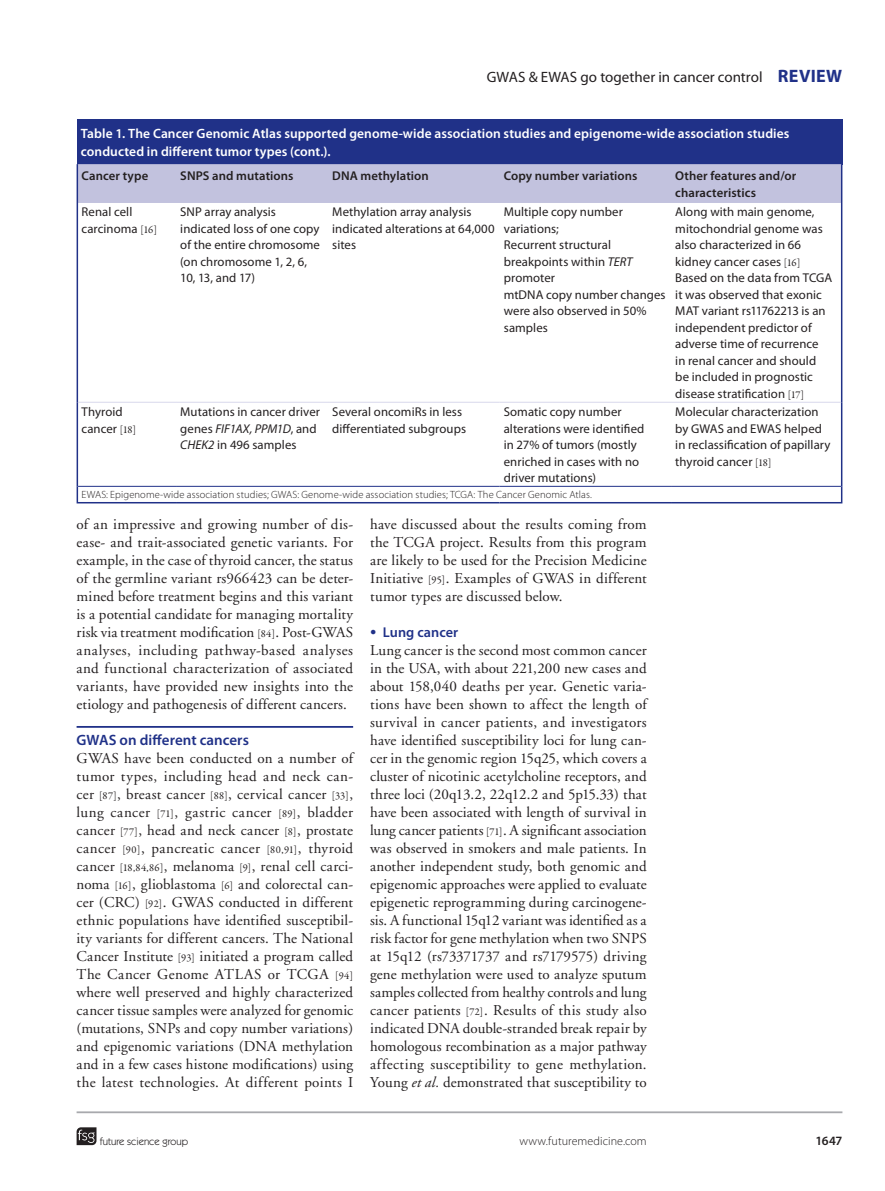
<style>
.page{position:relative;width:885px;height:1191px;background:#fff}
.page>*{position:absolute;margin:0;border:0;box-sizing:border-box;transform-origin:0 0}
.bodyfirst{font:15px/18px "Adobe Garamond";letter-spacing:.01em;color:#231f20;text-align:justify}
.runningtitle{font:15px "Myriad Pro";color:#231f20}
.crosshead1{font:600 15px "Myriad Pro";letter-spacing:.005em;color:#203188}
.t1{font:600 14.25px "Myriad Pro";letter-spacing:.005em;color:#203188}
.box_tabletitle{font:600 13.5px/18px "Myriad Pro";letter-spacing:.005em;color:#fff}
.box_tablebody{font:12.75px/16.5px "Myriad Pro";letter-spacing:.005em;color:#231f20}
.box_tablecolhead{font:600 12.75px/16.5px "Myriad Pro";letter-spacing:.005em;color:#231f20}
.t2{font:300 12px "Myriad Pro";letter-spacing:.005em;color:#231f20}
.box_tablefootnote{font:300 10.5px "Myriad Pro";letter-spacing:.01em;color:#231f20}
.t3{font:10.5px "Itc Kabel";color:#231f20}
.s1{font-weight:700;font-size:18px;color:#203188}
.s2{font-family:"Garamond Premr Pro";font-size:10.5px}
.s3{font-style:italic}
.s4{font-family:"Arial";font-weight:400;font-size:10.5px}
</style>
<div class="page">
<svg style="left:77px;top:1127px;width:19px;height:18px"></svg>
<hr style="left:77px;top:1111px;width:765px;height:2px;background:#a8a9ad">
<hr style="left:77px;top:726px;width:276px;height:2px;background:#203188">
<div style="left:77px;top:119px;width:765px;height:45px;background:#203188"></div>
<div style="left:78px;top:164px;width:762px;height:39px;background:#c2c2de"></div>
<svg style="left:78px;top:203px;width:762px;height:299px"></svg>
<hr style="left:77px;top:164px;width:1px;height:39px;background:#203188">
<hr style="left:840px;top:164px;width:2px;height:39px;background:#203188">
<hr style="left:77px;top:203px;width:1px;height:199px;background:#203188">
<hr style="left:840px;top:203px;width:2px;height:199px;background:#203188">
<hr style="left:77px;top:402px;width:1px;height:84px;background:#203188">
<hr style="left:840px;top:402px;width:2px;height:84px;background:#203188">
<svg style="left:77px;top:486px;width:1px;height:16px"></svg>
<svg style="left:840px;top:486px;width:2px;height:16px"></svg>
<hr style="left:77px;top:502px;width:99px;height:1px;background:#203188">
<hr style="left:176px;top:502px;width:152px;height:1px;background:#203188">
<hr style="left:328px;top:502px;width:171px;height:1px;background:#203188">
<hr style="left:499px;top:502px;width:172px;height:1px;background:#203188">
<hr style="left:671px;top:502px;width:171px;height:1px;background:#203188">
<hr style="left:78px;top:402px;width:98px;height:1px;background:#d8d8eb">
<hr style="left:176px;top:402px;width:152px;height:1px;background:#d8d8eb">
<hr style="left:328px;top:402px;width:171px;height:1px;background:#d8d8eb">
<hr style="left:499px;top:402px;width:172px;height:1px;background:#d8d8eb">
<hr style="left:671px;top:402px;width:169px;height:1px;background:#d8d8eb">
<hr style="left:78px;top:486px;width:98px;height:1px;background:#203188">
<hr style="left:176px;top:486px;width:152px;height:1px;background:#203188">
<hr style="left:328px;top:486px;width:171px;height:1px;background:#203188">
<hr style="left:499px;top:486px;width:172px;height:1px;background:#203188">
<hr style="left:671px;top:486px;width:169px;height:1px;background:#203188">
<p class="runningtitle" style="left:487px;top:67px;width:343px">GWAS &amp; EWAS go together in cancer control <span class="s1">REVIEW</span></p>
<p class="box_tabletitle" style="left:81px;top:124px;width:710px">Table 1. The Cancer Genomic Atlas supported genome-wide association studies and epigenome-wide association studies conducted in different tumor types (cont.).</p>
<p class="box_tablecolhead" style="left:82px;top:167px;width:68px">Cancer type</p>
<p class="box_tablecolhead" style="left:180px;top:167px;width:115px">SNPS and mutations</p>
<p class="box_tablecolhead" style="left:332px;top:167px;width:98px">DNA methylation</p>
<p class="box_tablecolhead" style="left:503px;top:167px;width:135px">Copy number variations</p>
<p class="box_tablecolhead" style="left:675px;top:167px;width:122px">Other features and/or characteristics</p>
<p class="box_tablebody" style="left:82px;top:204px;width:77px">Renal cell carcinoma <span class="s2">[16]</span></p>
<p class="box_tablebody" style="left:180px;top:204px;width:141px">SNP array analysis indicated loss of one copy of the entire chromosome (on chromosome 1, 2, 6,<br>10, 13, and 17)</p>
<p class="box_tablebody" style="left:332px;top:204px;width:164px">Methylation array analysis indicated alterations at 64,000 sites</p>
<p class="box_tablebody" style="left:503px;top:204px;width:163px">Multiple copy number variations;<br>Recurrent structural breakpoints within <span class="s3">TERT </span>promoter<br>mtDNA copy number changes were also observed in 50% samples</p>
<p class="box_tablebody" style="left:675px;top:204px;width:158px">Along with main genome, mitochondrial genome was also characterized in 66 kidney cancer cases <span class="s2">[16]<br></span>Based on the data from TCGA it was observed that exonic<br>MAT variant rs11762213 is an independent predictor of adverse time of recurrence<br>in renal cancer and should be included in prognostic disease stratification <span class="s2">[17]</span></p>
<p class="box_tablebody" style="left:82px;top:403px;width:56px">Thyroid cancer <span class="s2">[18]</span></p>
<p class="box_tablebody" style="left:180px;top:403px;width:141px">Mutations in cancer driver genes <span class="s3">FIF1AX, PPM1D</span>, and<br><span class="s3">CHEK2</span> in 496 samples</p>
<p class="box_tablebody" style="left:332px;top:403px;width:135px">Several oncomiRs in less differentiated subgroups</p>
<p class="box_tablebody" style="left:503px;top:403px;width:142px">Somatic copy number alterations were identified in 27% of tumors (mostly enriched in cases with no driver mutations)</p>
<p class="box_tablebody" style="left:675px;top:403px;width:157px">Molecular characterization by GWAS and EWAS helped in reclassification of papillary thyroid cancer <span class="s2">[18]</span></p>
<p class="box_tablefootnote" style="left:82px;top:489px;width:512px">EWAS: Epigenome-wide association studies; GWAS: Genome-wide association studies; TCGA: The Cancer Genomic Atlas.</p>
<p class="bodyfirst" style="left:77px;top:515px;width:278px">of an impressive and growing number of dis&shy;ease- and trait-associated genetic variants. For example, in the case of thyroid cancer, the status of the germline variant rs966423 can be deter&shy;mined before treatment begins and this variant is a potential candidate for managing mortality risk via treatment modification <span class="s2">[84]</span>. Post-GWAS analyses, including pathway-based analyses and functional characterization of associated variants, have provided new insights into the etiology and pathogenesis of different cancers.</p>
<p class="crosshead1" style="left:77px;top:730px;width:174px">GWAS on different cancers</p>
<p class="bodyfirst" style="left:77px;top:749px;width:278px">GWAS have been conducted on a number of tumor types, including head and neck can&shy;cer <span class="s2">[87]</span>, breast cancer <span class="s2">[88]</span>, cervical cancer <span class="s2">[33]</span>, lung cancer <span class="s2">[71]</span>, gastric cancer <span class="s2">[89]</span>, bladder cancer <span class="s2">[77]</span>, head and neck cancer <span class="s2">[8]</span>, prostate cancer <span class="s2">[90]</span>, pancreatic cancer <span class="s2">[80,91]</span>, thyroid cancer <span class="s2">[18,84,86]</span>, melanoma <span class="s2">[9]</span>, renal cell carci&shy;noma <span class="s2">[16]</span>, glioblastoma <span class="s2">[6]</span> and colorectal can&shy;cer (CRC) <span class="s2">[92]</span>. GWAS conducted in different ethnic populations have identified susceptibil&shy;ity variants for different cancers. The National Cancer Institute <span class="s2">[93]</span> initiated a program called The Cancer Genome ATLAS or TCGA <span class="s2">[94] </span>where well preserved and highly characterized cancer tissue samples were analyzed for genomic (mutations, SNPs and copy number variations) and epigenomic variations (DNA methylation and in a few cases histone modifications) using the latest technologies. At different points I</p>
<p class="bodyfirst" style="left:370px;top:515px;width:278px">have discussed about the results coming from the TCGA project. Results from this program are likely to be used for the Precision Medicine Initiative <span class="s2">[95]</span>. Examples of GWAS in different tumor types are discussed below.</p>
<p class="t1" style="left:370px;top:623px;width:90px"><span class="s4">●</span> Lung cancer</p>
<p class="bodyfirst" style="left:370px;top:641px;width:278px">Lung cancer is the second most common cancer in the USA, with about 221,200 new cases and about 158,040 deaths per year. Genetic varia&shy;tions have been shown to affect the length of survival in cancer patients, and investigators have identified susceptibility loci for lung can&shy;cer in the genomic region 15q25, which covers a cluster of nicotinic acetylcholine receptors, and three loci (20q13.2, 22q12.2 and 5p15.33) that have been associated with length of survival in lung cancer patients <span class="s2">[71]</span>. A significant association was observed in smokers and male patients. In another independent study, both genomic and epigenomic approaches were applied to evaluate epigenetic reprogramming during carcinogene&shy;sis. A functional 15q12 variant was identified as a risk factor for gene methylation when two SNPS at 15q12 (rs73371737 and rs7179575) driving gene methylation were used to analyze sputum samples collected from healthy controls and lung cancer patients <span class="s2">[72]</span>. Results of this study also indicated DNA double-stranded break repair by homologous recombination as a major pathway affecting susceptibility to gene methylation.<br>Young <span class="s3">et al.</span> demonstrated that susceptibility to</p>
<p class="t3" style="left:100px;top:1135px;width:90px">future science group</p>
<p class="t2" style="left:519px;top:1134px;width:129px">www.futuremedicine.com</p>
<p class="box_tablecolhead" style="left:815px;top:1132px;width:28px">1647</p>
</div>
